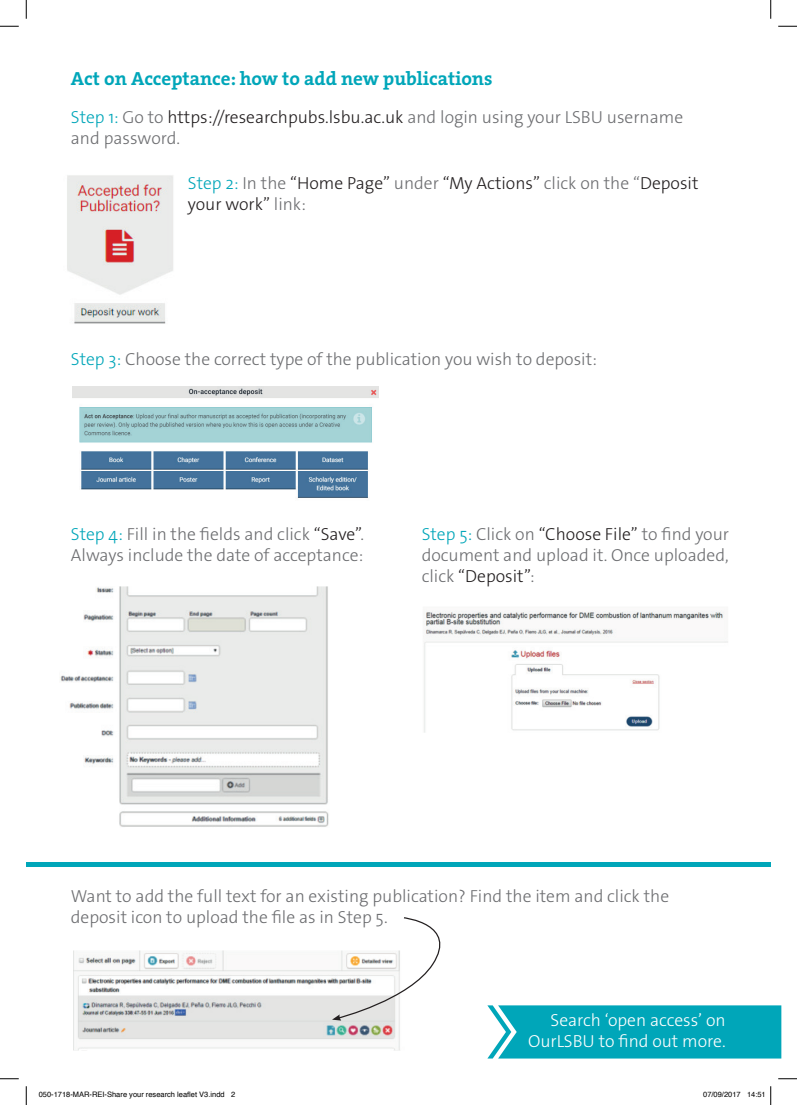
<style>
.page{position:relative;width:797px;height:1105px;background:#fff}
.page>*{position:absolute;margin:0;border:0;box-sizing:border-box;transform-origin:0 0}
.t1{font:19.12px "The Serif HP7 Bld";color:#00a6b9}
.t2{font:300 17.5px/21px "The Sans Os F";color:#6c6d70}
.t3{font:300 17.5px/21px "The Sans Os F";color:#231f20}
.t4{font:300 17.5px/21px "The Sans Os F";color:#fff;text-align:right}
.t5{font:7.5px "Helvetica";color:#000}
.s1{color:#00a6b9}
.s2{color:#231f20}
.s3{color:#6c6d70}
</style>
<div class="page">
<div style="left:26px;top:862px;width:744px;height:5px;background:#00a6b9"></div>
<img style="left:67px;top:175px;width:106px;height:149px">
<img style="left:72px;top:387px;width:306px;height:111px">
<img style="left:60px;top:586px;width:269px;height:241px">
<img style="left:424px;top:610px;width:304px;height:123px">
<img style="left:73px;top:950px;width:327px;height:100px">
<svg style="left:332px;top:917px;width:109px;height:103px"></svg>
<svg style="left:487px;top:1005px;width:294px;height:53px;background:#0fabbd"></svg>
<svg style="left:0;top:25px;width:19px;height:2px"></svg>
<svg style="left:778px;top:25px;width:19px;height:2px"></svg>
<svg style="left:0;top:1078px;width:19px;height:1px"></svg>
<svg style="left:778px;top:1078px;width:19px;height:1px"></svg>
<svg style="left:25px;top:0;width:2px;height:19px"></svg>
<svg style="left:25px;top:1086px;width:2px;height:19px"></svg>
<svg style="left:770px;top:0;width:1px;height:19px"></svg>
<svg style="left:770px;top:1086px;width:1px;height:19px"></svg>
<p class="t1" style="left:71px;top:66px;width:423px">Act on Acceptance: how to add new publications</p>
<p class="t2" style="left:71px;top:106px;width:613px"><span class="s1">Step 1:</span> Go to <span class="s2">https://researchpubs.lsbu.ac.uk</span> and login using your LSBU username and password.</p>
<p class="t3" style="left:188px;top:173px;width:512px"><span class="s1">Step 2:</span> <span class="s3">In the</span> “Home Page” <span class="s3">under</span> “My Actions” <span class="s3">click on the “</span>Deposit your work” <span class="s3">link:</span></p>
<p class="t2" style="left:71px;top:349px;width:527px"><span class="s1">Step 3:</span> Choose the correct type of the publication you wish to deposit:</p>
<p class="t2" style="left:71px;top:523px;width:295px"><span class="s1">Step 4:</span> Fill in the fields and click <span class="s2">“Save”</span>.<br>Always include the date of acceptance:</p>
<p class="t2" style="left:421px;top:523px;width:309px;text-align:justify"><span class="s1">Step 5:</span> Click on <span class="s2">“Choose File”</span> to find your document and upload it. Once uploaded, click <span class="s2">“Deposit”</span>:</p>
<p class="t2" style="left:71px;top:886px;width:599px">Want to add the full text for an existing publication? Find the item and click the deposit icon to upload the file as in Step 5.</p>
<p class="t4" style="left:528px;top:1010px;width:199px">Search ‘open access’ on<br>OurLSBU to find out more.</p>
<p class="t5" style="left:39px;top:1089px;width:198px">050-1718-MAR-REI-Share your research leaflet V3.indd 2</p>
<p class="t5" style="left:703px;top:1089px;width:64px">07/09/2017 14:51</p>
</div>
